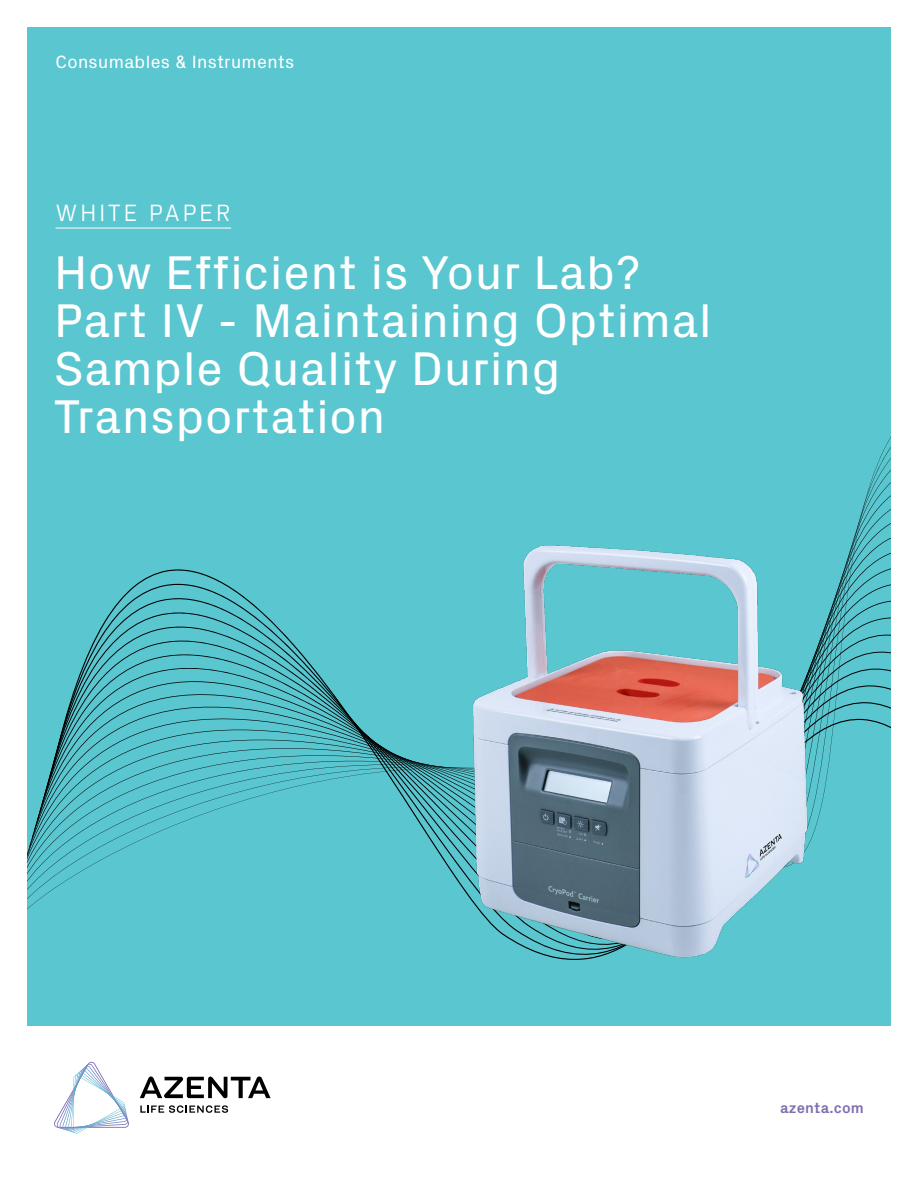
<style>
.page{position:relative;width:918px;height:1188px;background:#fff}
.page>*{position:absolute;margin:0;border:0;box-sizing:border-box;transform-origin:0 0}
.t1{font:48px/48px "Px Grotesk";letter-spacing:.02em;color:#fff}
.t2{font:300 24px "Px Grotesk";letter-spacing:.11em;color:#fff}
.t3{font:18px "Px Grotesk";letter-spacing:.02em;color:#fff}
.t4{font:700 15px "Px Grotesk";letter-spacing:.01em;color:#816eb2}
</style>
<div class="page">
<div style="left:27px;top:27px;width:864px;height:999px;background:#5ac6d0"></div>
<svg style="left:27px;top:436px;width:864px;height:473px"></svg>
<svg style="left:140px;top:1076px;width:131px;height:22px"></svg>
<svg style="left:140px;top:1105px;width:88px;height:8px"></svg>
<svg style="left:54px;top:1062px;width:75px;height:72px"></svg>
<hr style="left:56px;top:228px;width:175px;height:1px;background:#fff">
<img style="left:366px;top:492px;width:522px;height:468px">
<p class="t3" style="left:56px;top:49px;width:240px">Consumables &amp; Instruments</p>
<p class="t2" style="left:56px;top:195px;width:177px">WHITE PAPER</p>
<p class="t1" style="left:54px;top:245px;width:588px">How Efficient is Your Lab?</p>
<p class="t1" style="left:54px;top:293px;width:659px">Part IV - Maintaining Optimal<br>Sample Quality During<br>Transportation</p>
<p class="t4" style="left:780px;top:1097px;width:85px">azenta.com</p>
</div>
